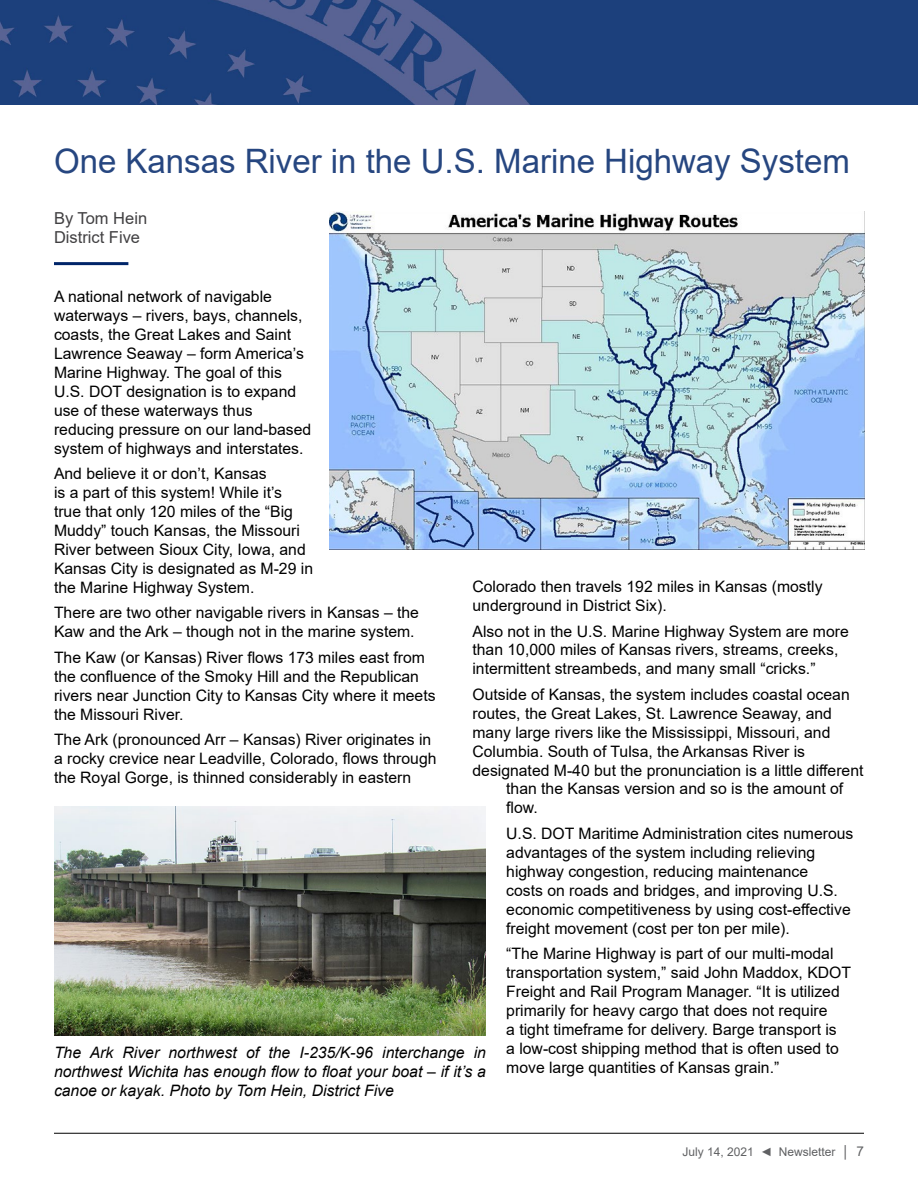
<style>
.page{position:relative;width:918px;height:1188px;background:#fff}
.page>*{position:absolute;margin:0;border:0;box-sizing:border-box;transform-origin:0 0}
.t1{font:33.6px "Arial";color:#264680}
.t2{font:16.5px/19.8px "Arial";color:#414042}
.t3{font:15.75px/18.9px "Arial";color:#000}
.t4{font:italic 15.75px/18.9px "Arial";color:#000;text-align:justify}
.t5{font:12px "Arial";color:#606163}
.s1{font-size:13.5px}
</style>
<div class="page">
<hr style="left:54px;top:1133px;width:810px;height:1px;background:#000">
<img style="left:0;top:0;width:711px;height:105px">
<div style="left:711px;top:0;width:207px;height:105px;background:#1c407c"></div>
<hr style="left:54px;top:262px;width:74px;height:3px;background:#002569">
<img style="left:329px;top:212px;width:535px;height:338px">
<img style="left:54px;top:806px;width:432px;height:230px">
<h1 class="t1" style="left:54px;top:138px;width:797px">One Kansas River in the U.S. Marine Highway System</h1>
<p class="t2" style="left:54px;top:208px;width:95px">By Tom Hein<br>District Five</p>
<p class="t3" style="left:54px;top:287px;width:259px">A national network of navigable waterways – rivers, bays, channels, coasts, the Great Lakes and Saint Lawrence Seaway – form America’s Marine Highway. The goal of this U.S. DOT designation is to expand use of these waterways thus reducing pressure on our land-based system of highways and interstates.</p>
<p class="t3" style="left:54px;top:464px;width:261px">And believe it or don’t, Kansas<br>is a part of this system! While it’s true that only 120 miles of the “Big Muddy” touch Kansas, the Missouri River between Sioux City, Iowa, and Kansas City is designated as M-29 in the Marine Highway System.</p>
<p class="t3" style="left:54px;top:603px;width:367px">There are two other navigable rivers in Kansas – the<br>Kaw and the Ark – though not in the marine system.</p>
<p class="t3" style="left:54px;top:648px;width:383px">The Kaw (or Kansas) River flows 173 miles east from the confluence of the Smoky Hill and the Republican rivers near Junction City to Kansas City where it meets the Missouri River.</p>
<p class="t3" style="left:54px;top:730px;width:384px">The Ark (pronounced Arr – Kansas) River originates in a rocky crevice near Leadville, Colorado, flows through the Royal Gorge, is thinned considerably in eastern</p>
<p class="t3" style="left:472px;top:577px;width:352px">Colorado then travels 192 miles in Kansas (mostly underground in District Six).</p>
<p class="t3" style="left:472px;top:621px;width:378px">Also not in the U.S. Marine Highway System are more than 10,000 miles of Kansas rivers, streams, creeks, intermittent streambeds, and many small “cricks.”</p>
<p class="t3" style="left:472px;top:685px;width:379px">Outside of Kansas, the system includes coastal ocean</p>
<p class="t3" style="left:472px;top:704px;width:361px">routes, the Great Lakes, St. Lawrence Seaway, and</p>
<p class="t3" style="left:472px;top:723px;width:359px">many large rivers like the Mississippi, Missouri, and</p>
<p class="t3" style="left:472px;top:742px;width:334px">Columbia. South of Tulsa, the Arkansas River is</p>
<p class="t3" style="left:472px;top:760px;width:392px">designated M-40 but the pronunciation is a little different</p>
<p class="t3" style="left:506px;top:779px;width:339px">than the Kansas version and so is the amount of</p>
<p class="t3" style="left:506px;top:798px;width:33px">flow.</p>
<p class="t3" style="left:506px;top:824px;width:349px">U.S. DOT Maritime Administration cites numerous advantages of the system including relieving highway congestion, reducing maintenance<br>costs on roads and bridges, and improving U.S. economic competitiveness by using cost-effective freight movement (cost per ton per mile).</p>
<p class="t3" style="left:506px;top:944px;width:346px">“The Marine Highway is part of our multi-modal transportation system,” said John Maddox, KDOT Freight and Rail Program Manager. “It is utilized primarily for heavy cargo that does not require<br>a tight timeframe for delivery. Barge transport is<br>a low-cost shipping method that is often used to move large quantities of Kansas grain.”</p>
<p class="t4" style="left:54px;top:1044px;width:433px">The Ark River northwest of the I-235/K-96 interchange in northwest Wichita has enough flow to float your boat – if it’s a canoe or kayak. Photo by Tom Hein, District Five</p>
<p class="t5" style="left:682px;top:1143px;width:183px">July 14, 2021 ◄ Newsletter │ <span class="s1">7</span></p>
</div>
